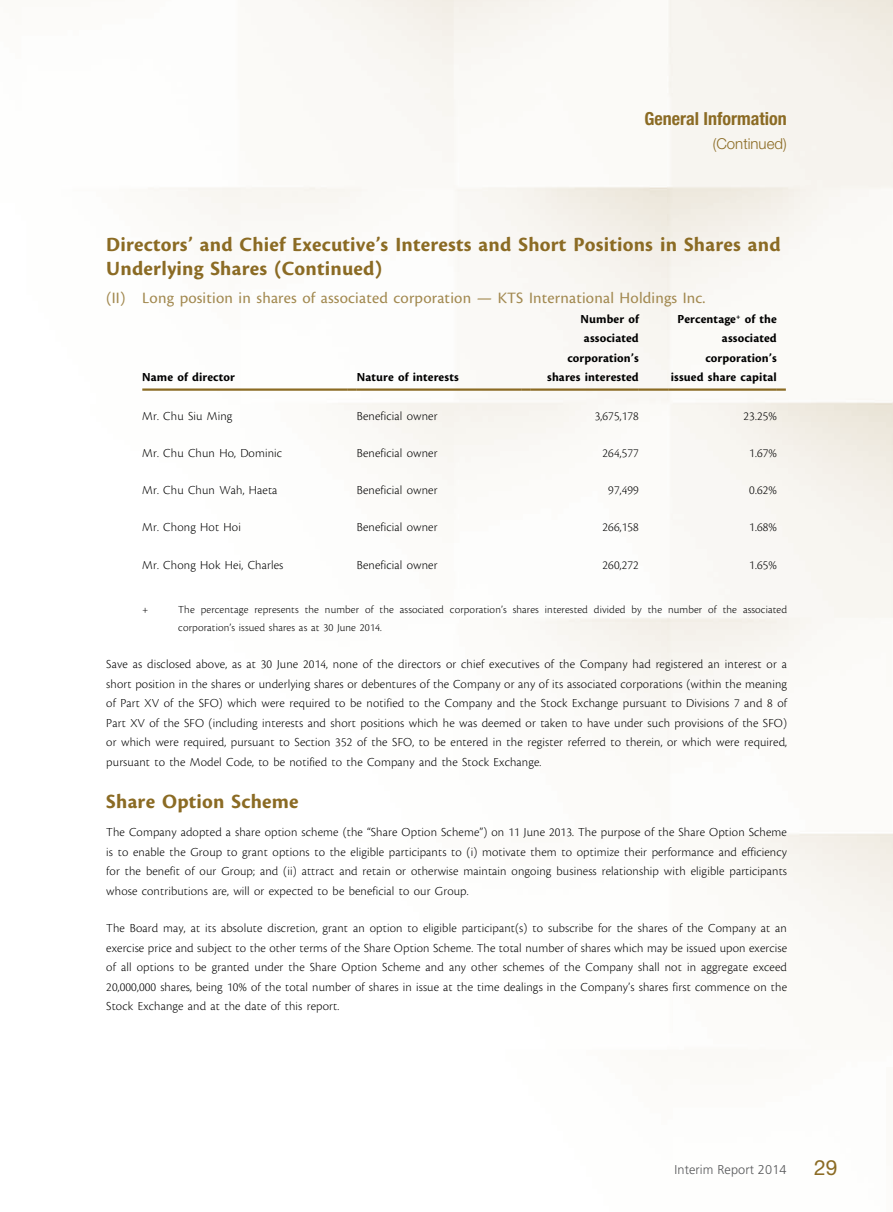
<style>
.page{position:relative;width:893px;height:1212px;background:#fff}
.page>*{position:absolute;margin:0;border:0;box-sizing:border-box;transform-origin:0 0}
.t1{font:700 21px/24px "Cronos Pro";letter-spacing:.01em;color:#8b6b24}
.t2{font:21px "Helvetica Neue LT Std";color:#8b6b24}
.t3{font:700 condensed 18px "Helvetica Neue LT Std";color:#8b6b24}
.t4{font:16.5px "Cronos Pro";letter-spacing:.01em;color:#a28950}
.t5{font:300 15px "Helvetica Neue LT Std";color:#8b6b24}
.t6{font:300 12.75px/19.5px "Cronos Pro";letter-spacing:.01em;color:#000;text-align:justify}
.t7{font:700 12.75px/19.5px "Cronos Pro";letter-spacing:.01em;color:#000;text-align:right}
.t8{font:300 12.75px "Frutiger LT Std";letter-spacing:.01em;color:#58595b}
.t9{font:300 11.25px/18px "Cronos Pro";letter-spacing:.01em;color:#000}
</style>
<div class="page">
<hr style="left:142px;top:388px;width:206px;height:3px;background:#8b6b24">
<svg style="left:348px;top:388px;width:9px;height:3px"></svg>
<hr style="left:357px;top:388px;width:165px;height:3px;background:#8b6b24">
<svg style="left:522px;top:388px;width:9px;height:3px"></svg>
<hr style="left:531px;top:388px;width:108px;height:3px;background:#8b6b24">
<hr style="left:639px;top:388px;width:30px;height:3px;background:#8b6b24">
<hr style="left:669px;top:388px;width:108px;height:3px;background:#8b6b24">
<svg style="left:777px;top:388px;width:9px;height:3px"></svg>
<h2 class="t3" style="left:644px;top:107px;width:144px">General Information</h2>
<p class="t5" style="left:713px;top:135px;width:75px">(Continued)</p>
<h1 class="t1" style="left:106px;top:233px;width:676px">Directors’ and Chief Executive’s Interests and Short Positions in Shares and<br>Underlying Shares (Continued)</h1>
<p class="t4" style="left:106px;top:289px;width:601px">(II) Long position in shares of associated corporation — KTS International Holdings Inc.</p>
<p class="t7" style="left:142px;top:368px;width:94px">Name of director</p>
<p class="t7" style="left:357px;top:368px;width:103px">Nature of interests</p>
<p class="t7" style="left:547px;top:309px;width:93px">Number of associated corporation’s shares interested</p>
<p class="t7" style="left:671px;top:309px;width:107px">Percentage<sup>+</sup> of the associated corporation’s issued share capital</p>
<p class="t6" style="left:142px;top:406px;width:92px">Mr. Chu Siu Ming</p>
<p class="t6" style="left:357px;top:406px;width:82px">Beneficial owner</p>
<p class="t6" style="left:595px;top:406px;width:46px">3,675,178</p>
<p class="t6" style="left:743px;top:406px;width:35px">23.25%</p>
<p class="t6" style="left:142px;top:443px;width:141px">Mr. Chu Chun Ho, Dominic</p>
<p class="t6" style="left:357px;top:443px;width:82px">Beneficial owner</p>
<p class="t6" style="left:602px;top:443px;width:38px">264,577</p>
<p class="t6" style="left:749px;top:443px;width:29px">1.67%</p>
<p class="t6" style="left:142px;top:480px;width:137px">Mr. Chu Chun Wah, Haeta</p>
<p class="t6" style="left:357px;top:480px;width:82px">Beneficial owner</p>
<p class="t6" style="left:608px;top:480px;width:32px">97,499</p>
<p class="t6" style="left:749px;top:480px;width:29px">0.62%</p>
<p class="t6" style="left:142px;top:518px;width:100px">Mr. Chong Hot Hoi</p>
<p class="t6" style="left:357px;top:518px;width:82px">Beneficial owner</p>
<p class="t6" style="left:602px;top:518px;width:38px">266,158</p>
<p class="t6" style="left:749px;top:518px;width:29px">1.68%</p>
<p class="t6" style="left:142px;top:555px;width:142px">Mr. Chong Hok Hei, Charles</p>
<p class="t6" style="left:357px;top:555px;width:82px">Beneficial owner</p>
<p class="t6" style="left:602px;top:555px;width:38px">260,272</p>
<p class="t6" style="left:749px;top:555px;width:29px">1.65%</p>
<p class="t9" style="left:142px;top:600px;width:8px">+</p>
<p class="t9" style="left:178px;top:600px;width:610px">The percentage represents the number of the associated corporation’s shares interested divided by the number of the associated corporation’s issued shares as at 30 June 2014.</p>
<p class="t6" style="left:106px;top:655px;width:682px">Save as disclosed above, as at 30 June 2014, none of the directors or chief executives of the Company had registered an interest or a short position in the shares or underlying shares or debentures of the Company or any of its associated corporations (within the meaning of Part XV of the SFO) which were required to be notified to the Company and the Stock Exchange pursuant to Divisions 7 and 8 of Part XV of the SFO (including interests and short positions which he was deemed or taken to have under such provisions of the SFO) or which were required, pursuant to Section 352 of the SFO, to be entered in the register referred to therein, or which were required, pursuant to the Model Code, to be notified to the Company and the Stock Exchange.</p>
<h1 class="t1" style="left:106px;top:790px;width:194px">Share Option Scheme</h1>
<p class="t6" style="left:106px;top:823px;width:682px">The Company adopted a share option scheme (the “Share Option Scheme”) on 11 June 2013. The purpose of the Share Option Scheme is to enable the Group to grant options to the eligible participants to (i) motivate them to optimize their performance and efficiency for the benefit of our Group; and (ii) attract and retain or otherwise maintain ongoing business relationship with eligible participants whose contributions are, will or expected to be beneficial to our Group.</p>
<p class="t6" style="left:106px;top:919px;width:682px">The Board may, at its absolute discretion, grant an option to eligible participant(s) to subscribe for the shares of the Company at an exercise price and subject to the other terms of the Share Option Scheme. The total number of shares which may be issued upon exercise of all options to be granted under the Share Option Scheme and any other schemes of the Company shall not in aggregate exceed 20,000,000 shares, being 10% of the total number of shares in issue at the time dealings in the Company’s shares first commence on the Stock Exchange and at the date of this report.</p>
<p class="t8" style="left:675px;top:1162px;width:114px">Interim Report 2014</p>
<h1 class="t2" style="left:814px;top:1155px;width:25px">29</h1>
</div>
